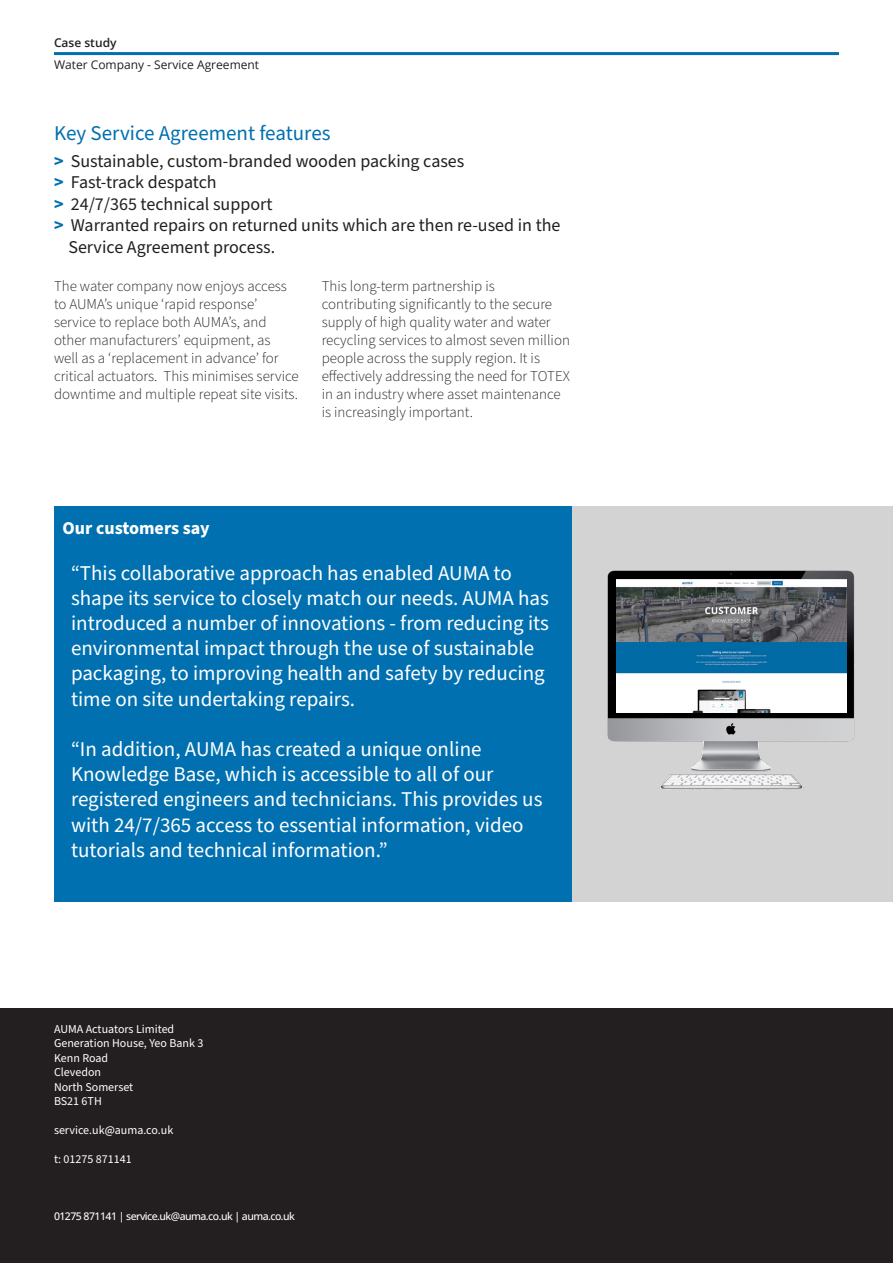
<style>
.page{position:relative;width:893px;height:1263px;background:#fff}
.page>*{position:absolute;margin:0;border:0;box-sizing:border-box;transform-origin:0 0}
.t1{font:21px/25.2px "Source Sans Pro";color:#fff}
.t2{font:21px "Source Sans Pro";color:#0070b0}
.t3{font:18px "Source Sans Pro";color:#231f20}
.t4{font:700 18px "Source Sans Pro";color:#fff}
.t5{font:300 15px/18px "Source Sans Pro";color:#231f20}
.t6{font:12px "Source Sans Pro";color:#fff}
.t7{font:12px "Open Sans";color:#231f20}
.t8{font:600 12px "Open Sans";color:#231f20}
.t9{font:500 10.5px "Open Sans";letter-spacing:-.05em;color:#fff}
.s1{font-weight:700;color:#0070b0}
</style>
<div class="page">
<div style="left:0;top:1009px;width:893px;height:254px;background:#231f20"></div>
<div style="left:571px;top:507px;width:322px;height:395px;background:#d3d3d3"></div>
<hr style="left:54px;top:52px;width:785px;height:3px;background:#0070b0">
<div style="left:54px;top:507px;width:517px;height:395px;background:#0070b0"></div>
<img style="left:571px;top:552px;width:284px;height:254px">
<img style="left:617px;top:579px;width:229px;height:133px">
<p class="t8" style="left:54px;top:34px;width:64px">Case study</p>
<p class="t7" style="left:54px;top:57px;width:207px">Water Company - Service Agreement</p>
<p class="t2" style="left:54px;top:118px;width:278px">Key Service Agreement features</p>
<p class="t3" style="left:54px;top:148px;width:412px"><span class="s1">&gt;</span> Sustainable, custom-branded wooden packing cases</p>
<p class="t3" style="left:54px;top:170px;width:164px"><span class="s1">&gt;</span> Fast-track despatch</p>
<p class="t3" style="left:54px;top:192px;width:220px"><span class="s1">&gt;</span> 24/7/365 technical support</p>
<p class="t3" style="left:54px;top:213px;width:508px"><span class="s1">&gt;</span> Warranted repairs on returned units which are then re-used in the</p>
<p class="t3" style="left:68px;top:235px;width:208px">Service Agreement process.</p>
<p class="t5" style="left:54px;top:278px;width:246px">The water company now enjoys access to AUMA’s unique ‘rapid response’ service to replace both AUMA’s, and other manufacturers’ equipment, as<br>well as a ‘replacement in advance’ for critical actuators. This minimises service downtime and multiple repeat site visits.</p>
<p class="t5" style="left:322px;top:278px;width:250px">This long-term partnership is contributing significantly to the secure supply of high quality water and water recycling services to almost seven million people across the supply region. It is effectively addressing the need for TOTEX in an industry where asset maintenance is increasingly important.</p>
<p class="t4" style="left:63px;top:515px;width:149px">Our customers say</p>
<p class="t1" style="left:71px;top:561px;width:479px">“This collaborative approach has enabled AUMA to shape its service to closely match our needs. AUMA has introduced a number of innovations - from reducing its environmental impact through the use of sustainable packaging, to improving health and safety by reducing time on site undertaking repairs.</p>
<p class="t1" style="left:71px;top:737px;width:473px">“In addition, AUMA has created a unique online Knowledge Base, which is accessible to all of our registered engineers and technicians. This provides us with 24/7/365 access to essential information, video tutorials and technical information.”</p>
<p class="t6" style="left:54px;top:1021px;width:122px">AUMA Actuators Limited</p>
<p class="t6" style="left:54px;top:1035px;width:151px">Generation House, Yeo Bank 3</p>
<p class="t6" style="left:54px;top:1050px;width:56px">Kenn Road</p>
<p class="t6" style="left:54px;top:1064px;width:49px">Clevedon</p>
<p class="t6" style="left:54px;top:1078px;width:81px">North Somerset</p>
<p class="t6" style="left:54px;top:1093px;width:49px">BS21 6TH</p>
<p class="t6" style="left:54px;top:1122px;width:121px">service.uk@auma.co.uk</p>
<p class="t6" style="left:54px;top:1150px;width:79px">t: 01275 871141</p>
<p class="t9" style="left:54px;top:1209px;width:243px">01275 871141 | service.uk@auma.co.uk | auma.co.uk</p>
</div>
